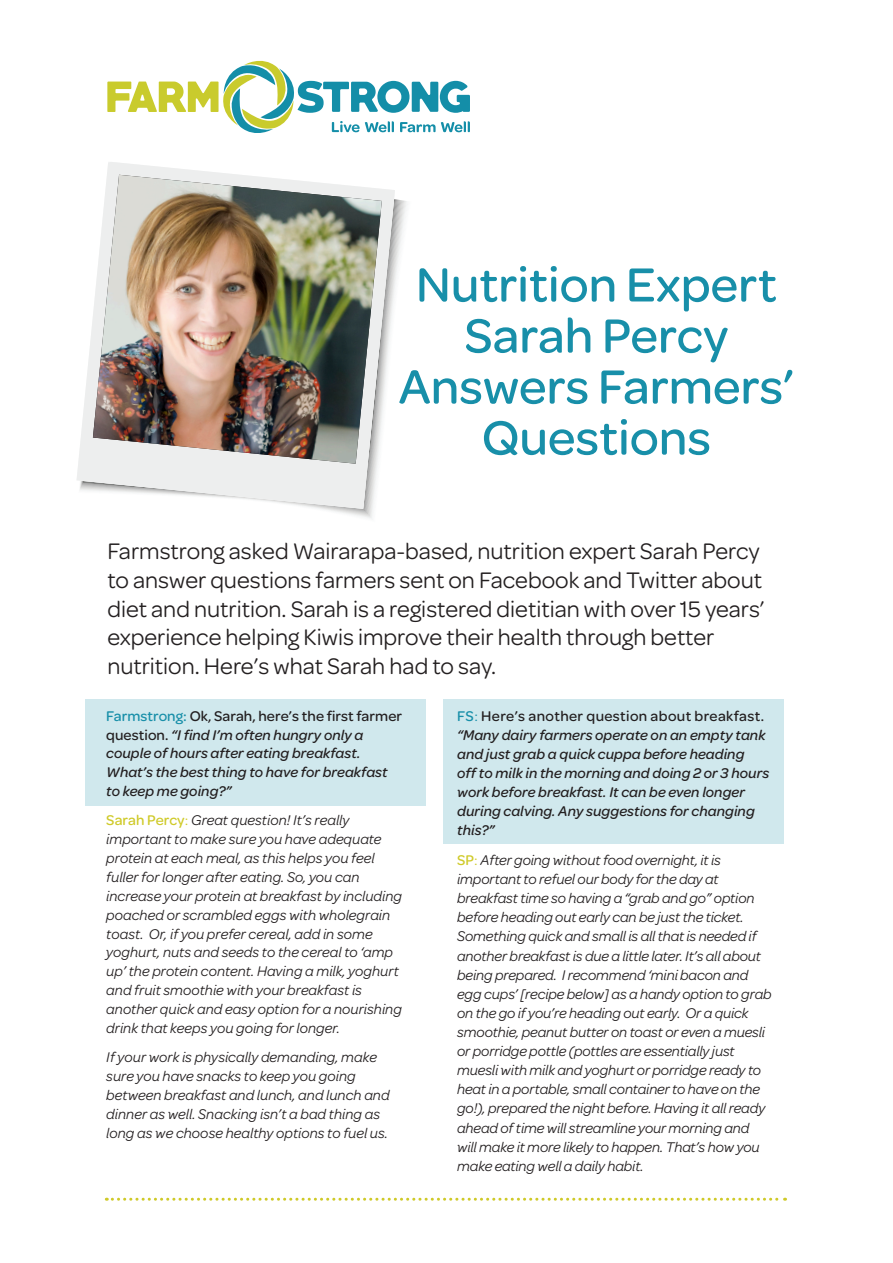
<style>
.page{position:relative;width:893px;height:1263px;background:#fff}
.page>*{position:absolute;margin:0;border:0;box-sizing:border-box;transform-origin:0 0}
.FS_Head_1{font:500 51px/51px "Omnes";color:#188fa9;text-align:center}
.FS_Intro{font:24px/28.8px "Omnes";color:#231f20}
.FS_Body{font:italic 15px/19px "Omnes";letter-spacing:-.005em;color:#231f20}
.FS_Body-2{font:italic 500 15px/19px "Omnes";letter-spacing:.005em;color:#231f20}
.s1{font-style:normal;color:#188fa9}
.s2{font-style:normal}
.s3{font-weight:500;font-style:normal;color:#cfca29}
.s4{font-style:normal;color:#cfca29}
.s5{font-weight:400;font-style:normal;color:#188fa9}
</style>
<div class="page">
<div style="left:443px;top:699px;width:340px;height:145px;background:#d0e8ed"></div>
<div style="left:85px;top:699px;width:340px;height:107px;background:#d0e8ed"></div>
<svg style="left:106px;top:1198px;width:679px;height:3px"></svg>
<svg style="left:77px;top:162px;width:318px;height:347px"></svg>
<img style="left:93px;top:175px;width:289px;height:289px">
<svg style="left:107px;top:60px;width:363px;height:73px"></svg>
<p class="FS_Head_1" style="left:399px;top:256px;width:397px">Nutrition Expert<br>Sarah Percy<br>Answers Farmers’<br>Questions</p>
<p class="FS_Intro" style="left:107px;top:535px;width:659px">Farmstrong asked Wairarapa-based, nutrition expert Sarah Percy to answer questions farmers sent on Facebook and Twitter about diet and nutrition. Sarah is a registered dietitian with over 15 years’ experience helping Kiwis improve their health through better nutrition. Here’s what Sarah had to say.</p>
<p class="FS_Body-2" style="left:106px;top:705px;width:297px"><span class="s1">Farmstrong:</span> <span class="s2">Ok, Sarah, here’s the first farmer question.</span> “I find I’m often hungry only a couple of hours after eating breakfast.<br>What’s the best thing to have for breakfast to keep me going?”</p>
<p class="FS_Body" style="left:106px;top:810px;width:297px"><span class="s3">Sarah Percy</span><span class="s4">:</span> Great question! It’s really important to make sure you have adequate protein at each meal, as this helps you feel fuller for longer after eating. So, you can increase your protein at breakfast by including poached or scrambled eggs with wholegrain toast. Or, if you prefer cereal, add in some yoghurt, nuts and seeds to the cereal to ‘amp up’ the protein content. Having a milk, yoghurt and fruit smoothie with your breakfast is another quick and easy option for a nourishing drink that keeps you going for longer.</p>
<p class="FS_Body" style="left:106px;top:1047px;width:285px">If your work is physically demanding, make sure you have snacks to keep you going between breakfast and lunch, and lunch and dinner as well. Snacking isn’t a bad thing as long as we choose healthy options to fuel us.</p>
<p class="FS_Body-2" style="left:457px;top:705px;width:314px"><span class="s1">FS</span><span class="s5">:</span> <span class="s2">Here’s another question about breakfast. </span>“Many dairy farmers operate on an empty tank and just grab a quick cuppa before heading<br>off to milk in the morning and doing 2 or 3 hours work before breakfast. It can be even longer during calving. Any suggestions for changing this?”</p>
<p class="FS_Body" style="left:457px;top:850px;width:316px"><span class="s3">SP</span><span class="s4">:</span> After going without food overnight, it is important to refuel our body for the day at breakfast time so having a “grab and go” option before heading out early can be just the ticket.<br>Something quick and small is all that is needed if another breakfast is due a little later. It’s all about being prepared. I recommend ‘mini bacon and egg cups’ [recipe below] as a handy option to grab on the go if you’re heading out early. Or a quick smoothie, peanut butter on toast or even a muesli or porridge pottle (pottles are essentially just muesli with milk and yoghurt or porridge ready to heat in a portable, small container to have on the go!), prepared the night before. Having it all ready ahead of time will streamline your morning and will make it more likely to happen. That’s how you make eating well a daily habit.</p>
</div>
